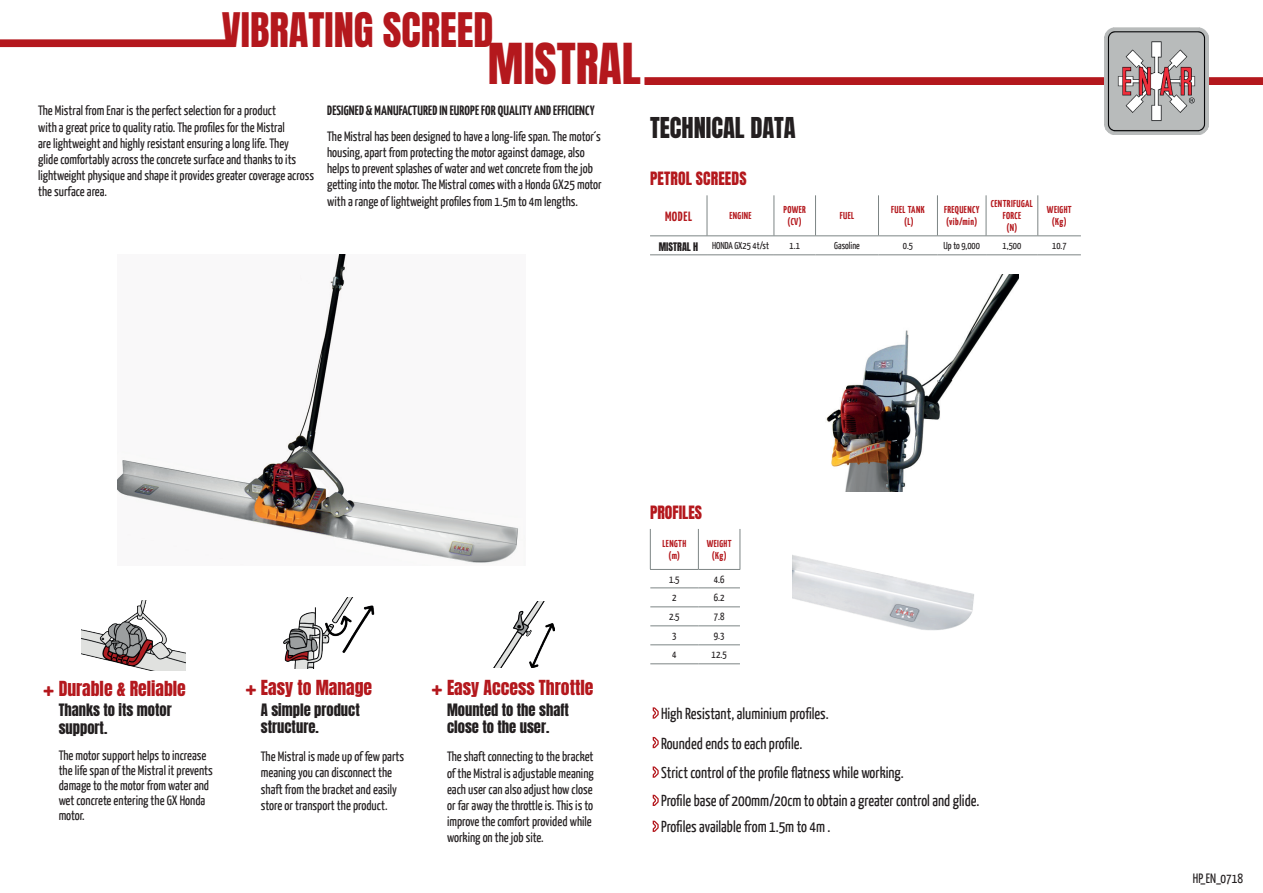
<style>
.page{position:relative;width:1263px;height:893px;background:#fff}
.page>*{position:absolute;margin:0;border:0;box-sizing:border-box;transform-origin:0 0}
.t1{font:48px "Anton";color:#b4181d}
.t2{font:40.5px "Anton";color:#b4181d}
.t3{font:24.45px "Anton";color:#231f20}
.t4{font:17.7px "Anton";color:#b4181d}
.t5{font:15.9px/29.5px "Yanone Kaffeesatz";color:#231f20}
.t6{font:15.6px "Anton";letter-spacing:.01em;color:#b4181d}
.t7{font:14.55px/17.4px "Anton";color:#231f20}
.t8{font:13.5px/16.2px "Yanone Kaffeesatz";color:#231f20}
.t9{font:700 13.5px "Yanone Kaffeesatz";letter-spacing:.01em;color:#231f20}
.t10{font:700 13.35px "Yanone Kaffeesatz";letter-spacing:.04em;color:#b4181d}
.t11{font:10.5px "Yanone Kaffeesatz";color:#231f20}
.t12{font:700 10.05px/12px "Yanone Kaffeesatz";letter-spacing:.04em;color:#b4181d;text-align:center}
.t13{font:10.05px "Yanone Kaffeesatz";color:#231f20}
.t14{font:10.05px "Anton";color:#231f20}
</style>
<div class="page">
<img style="left:283px;top:597px;width:92px;height:71px">
<img style="left:493px;top:602px;width:61px;height:66px">
<img style="left:118px;top:254px;width:401px;height:309px">
<img style="left:82px;top:601px;width:104px;height:69px">
<svg style="left:644px;top:77px;width:619px;height:8px;background:#b51d22"></svg>
<svg style="left:0;top:39px;width:235px;height:9px;background:#be393d"></svg>
<hr style="left:707px;top:195px;width:1px;height:41px;background:#7d8585">
<hr style="left:774px;top:195px;width:1px;height:41px;background:#7d8585">
<hr style="left:878px;top:195px;width:1px;height:41px;background:#7d8585">
<hr style="left:937px;top:195px;width:1px;height:41px;background:#7d8585">
<hr style="left:650px;top:236px;width:57px;height:1px;background:#7d8585">
<hr style="left:707px;top:236px;width:67px;height:1px;background:#7d8585">
<hr style="left:774px;top:236px;width:41px;height:1px;background:#7d8585">
<hr style="left:815px;top:236px;width:63px;height:1px;background:#7d8585">
<hr style="left:878px;top:236px;width:59px;height:1px;background:#7d8585">
<hr style="left:937px;top:236px;width:49px;height:1px;background:#7d8585">
<hr style="left:986px;top:236px;width:52px;height:1px;background:#7d8585">
<hr style="left:1038px;top:236px;width:43px;height:1px;background:#7d8585">
<hr style="left:650px;top:255px;width:57px;height:1px;background:#7d8585">
<hr style="left:707px;top:255px;width:67px;height:1px;background:#7d8585">
<hr style="left:774px;top:255px;width:41px;height:1px;background:#7d8585">
<hr style="left:815px;top:255px;width:63px;height:1px;background:#7d8585">
<hr style="left:878px;top:255px;width:59px;height:1px;background:#7d8585">
<hr style="left:937px;top:255px;width:49px;height:1px;background:#7d8585">
<hr style="left:986px;top:255px;width:52px;height:1px;background:#7d8585">
<hr style="left:1038px;top:255px;width:43px;height:1px;background:#7d8585">
<hr style="left:815px;top:195px;width:1px;height:41px;background:#7d8585">
<hr style="left:986px;top:195px;width:1px;height:41px;background:#7d8585">
<hr style="left:1037px;top:195px;width:1px;height:41px;background:#7d8585">
<img style="left:1105px;top:27px;width:104px;height:108px">
<svg style="left:653px;top:766px;width:6px;height:12px"></svg>
<svg style="left:653px;top:737px;width:6px;height:11px"></svg>
<svg style="left:653px;top:707px;width:6px;height:12px"></svg>
<svg style="left:653px;top:795px;width:6px;height:11px"></svg>
<svg style="left:653px;top:821px;width:6px;height:11px"></svg>
<hr style="left:650px;top:529px;width:1px;height:40px;background:#7d8585">
<hr style="left:698px;top:529px;width:1px;height:40px;background:#7d8585">
<hr style="left:740px;top:529px;width:1px;height:40px;background:#7d8585">
<hr style="left:650px;top:569px;width:48px;height:1px;background:#7d8585">
<hr style="left:698px;top:569px;width:42px;height:1px;background:#7d8585">
<hr style="left:650px;top:588px;width:48px;height:1px;background:#7d8585">
<hr style="left:698px;top:588px;width:42px;height:1px;background:#7d8585">
<hr style="left:650px;top:607px;width:48px;height:1px;background:#7d8585">
<hr style="left:698px;top:607px;width:42px;height:1px;background:#7d8585">
<hr style="left:650px;top:626px;width:48px;height:1px;background:#7d8585">
<hr style="left:698px;top:626px;width:42px;height:1px;background:#7d8585">
<hr style="left:650px;top:645px;width:48px;height:1px;background:#7d8585">
<hr style="left:698px;top:645px;width:42px;height:1px;background:#7d8585">
<hr style="left:650px;top:663px;width:48px;height:1px;background:#7d8585">
<hr style="left:698px;top:663px;width:42px;height:1px;background:#7d8585">
<img style="left:793px;top:555px;width:181px;height:76px">
<img style="left:826px;top:275px;width:192px;height:217px">
<h2 class="t2" style="left:222px;top:10px;width:273px">VIBRATING SCREED</h2>
<h1 class="t1" style="left:488px;top:40px;width:155px">MISTRAL</h1>
<p class="t8" style="left:38px;top:102px;width:277px">The Mistral from Enar is the perfect selection for a product<br>with a great price to quality ratio. The profiles for the Mistral<br>are lightweight and highly resistant ensuring a long life. They<br>glide comfortably across the concrete surface and thanks to its lightweight physique and shape it provides greater coverage across the surface area.</p>
<p class="t9" style="left:327px;top:102px;width:269px">DESIGNED &amp; MANUFACTURED IN EUROPE FOR QUALITY AND EFFICIENCY</p>
<p class="t8" style="left:327px;top:128px;width:276px">The Mistral has been designed to have a long-life span. The motor´s housing, apart from protecting the motor against damage, also helps to prevent splashes of water and wet concrete from the job getting into the motor. The Mistral comes with a Honda GX25 motor with a range of lightweight profiles from 1.5m to 4m lengths.</p>
<h3 class="t3" style="left:650px;top:115px;width:147px">TECHNICAL DATA</h3>
<p class="t6" style="left:650px;top:171px;width:98px">PETROL SCREEDS</p>
<p class="t10" style="left:665px;top:208px;width:29px">MODEL</p>
<p class="t12" style="left:729px;top:210px;width:24px">ENGINE</p>
<p class="t12" style="left:783px;top:204px;width:24px">POWER (CV)</p>
<p class="t12" style="left:840px;top:210px;width:16px">FUEL</p>
<p class="t12" style="left:891px;top:204px;width:35px">FUEL TANK (L)</p>
<p class="t12" style="left:944px;top:204px;width:37px;text-align:left">FREQUENCY (vib/min)</p>
<p class="t12" style="left:991px;top:198px;width:44px">CENTRIFUGAL<br>FORCE<br>(N)</p>
<p class="t12" style="left:1047px;top:204px;width:26px">WEIGHT (Kg)</p>
<p class="t14" style="left:659px;top:242px;width:41px">MISTRAL H</p>
<p class="t13" style="left:712px;top:239px;width:58px">HONDA GX25 4t/st</p>
<p class="t13" style="left:790px;top:239px;width:12px">1.1</p>
<p class="t13" style="left:834px;top:239px;width:27px">Gasoline</p>
<p class="t13" style="left:903px;top:239px;width:12px">0.5</p>
<p class="t13" style="left:943px;top:239px;width:38px">Up to 9,000</p>
<p class="t13" style="left:1003px;top:239px;width:20px">1,500</p>
<p class="t13" style="left:1052px;top:239px;width:16px">10.7</p>
<h3 class="t4" style="left:59px;top:679px;width:129px">Durable &amp; Reliable</h3>
<p class="t7" style="left:59px;top:702px;width:115px">Thanks to its motor support.</p>
<p class="t8" style="left:59px;top:748px;width:156px;line-height:15px">The motor support helps to increase the life span of the Mistral it prevents damage to the motor from water and wet concrete entering the GX Honda motor.</p>
<h3 class="t4" style="left:261px;top:679px;width:113px">Easy to Manage</h3>
<p class="t7" style="left:261px;top:702px;width:100px">A simple product structure.</p>
<p class="t8" style="left:261px;top:748px;width:145px">The Mistral is made up of few parts meaning you can disconnect the shaft from the bracket and easily store or transport the product.</p>
<h3 class="t4" style="left:447px;top:679px;width:148px">Easy Access Throttle</h3>
<p class="t7" style="left:447px;top:702px;width:123px">Mounted to the shaft close to the user.</p>
<p class="t8" style="left:447px;top:748px;width:148px">The shaft connecting to the bracket of the Mistral is adjustable meaning each user can also adjust how close or far away the throttle is. This is to improve the comfort provided while working on the job site.</p>
<p class="t6" style="left:650px;top:504px;width:54px">PROFILES</p>
<p class="t12" style="left:662px;top:537px;width:25px">LENGTH (m)</p>
<p class="t12" style="left:707px;top:537px;width:26px">WEIGHT (Kg)</p>
<p class="t11" style="left:669px;top:572px;width:12px">1.5</p>
<p class="t11" style="left:714px;top:572px;width:12px">4.6</p>
<p class="t11" style="left:672px;top:591px;width:6px">2</p>
<p class="t11" style="left:714px;top:591px;width:12px">6.2</p>
<p class="t11" style="left:669px;top:610px;width:12px">2.5</p>
<p class="t11" style="left:714px;top:610px;width:12px">7.8</p>
<p class="t11" style="left:672px;top:629px;width:6px">3</p>
<p class="t11" style="left:714px;top:629px;width:12px">9.3</p>
<p class="t11" style="left:672px;top:648px;width:6px">4</p>
<p class="t11" style="left:712px;top:648px;width:17px">12.5</p>
<p class="t5" style="left:661px;top:698px;width:244px">High Resistant, aluminium profiles.<br>Rounded ends to each profile.<br>Strict control of the profile flatness while working.</p>
<p class="t5" style="left:661px;top:812px;width:171px">Profiles available from 1.5m to 4m .</p>
<p class="t5" style="left:661px;top:785px;width:320px">Profile base of 200mm/20cm to obtain a greater control and glide.</p>
<p class="t8" style="left:1193px;top:869px;width:52px">HP_EN_0718</p>
</div>
